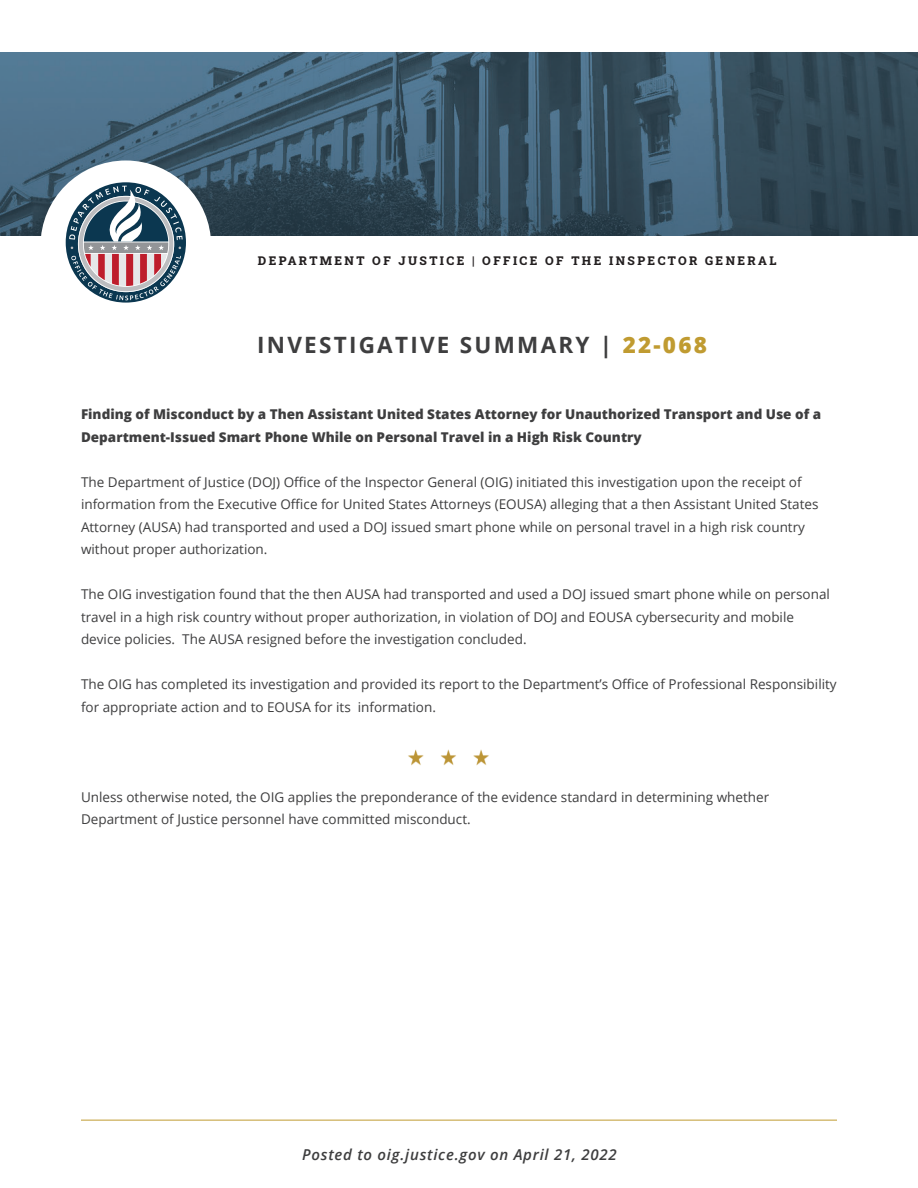
<style>
.page{position:relative;width:918px;height:1188px;background:#fff}
.page>*{position:absolute;margin:0;border:0;box-sizing:border-box;transform-origin:0 0}
.t1{font:700 22.5px "Open Sans";letter-spacing:.1em;color:#3e3e3f}
.t2{font:italic 600 15px "Open Sans";letter-spacing:.05em;color:#3e3e3f}
.t3{font:13.5px/22.5px "Open Sans";color:#3e3e3f}
.t4{font:800 13.5px/22.5px "Open Sans";color:#3e3e3f}
.t5{font:800 12px "Roboto Slab";letter-spacing:.2em;color:#231f20}
.s1{font-weight:800;color:#c09b31}
</style>
<div class="page">
<img style="left:0;top:52px;width:918px;height:183px">
<div style="left:40px;top:161px;width:171px;height:170px;background:#fff;border-radius:50%"></div>
<svg style="left:66px;top:182px;width:120px;height:121px"></svg>
<img style="left:408px;top:749px;width:81px;height:17px">
<hr style="left:81px;top:1120px;width:756px;height:1px;background:#c09b31">
<p class="t5" style="left:258px;top:252px;width:520px">DEPARTMENT OF JUSTICE | OFFICE OF THE INSPECTOR GENERAL</p>
<h1 class="t1" style="left:257px;top:329px;width:451px">INVESTIGATIVE SUMMARY | <span class="s1">22-068</span></h1>
<h1 class="t4" style="left:81px;top:403px;width:742px">Finding of Misconduct by a Then Assistant United States Attorney for Unauthorized Transport and Use of a<br>Department-Issued Smart Phone While on Personal Travel in a High Risk Country</h1>
<p class="t3" style="left:81px;top:470px;width:739px">The Department of Justice (DOJ) Office of the Inspector General (OIG) initiated this investigation upon the receipt of information from the Executive Office for United States Attorneys (EOUSA) alleging that a then Assistant United States Attorney (AUSA) had transported and used a DOJ issued smart phone while on personal travel in a high risk country without proper authorization.</p>
<p class="t3" style="left:81px;top:583px;width:750px">The OIG investigation found that the then AUSA had transported and used a DOJ issued smart phone while on personal travel in a high risk country without proper authorization, in violation of DOJ and EOUSA cybersecurity and mobile device policies. The AUSA resigned before the investigation concluded.</p>
<p class="t3" style="left:81px;top:673px;width:757px">The OIG has completed its investigation and provided its report to the Department’s Office of Professional Responsibility for appropriate action and to EOUSA for its information.</p>
<p class="t3" style="left:81px;top:785px;width:690px">Unless otherwise noted, the OIG applies the preponderance of the evidence standard in determining whether<br>Department of Justice personnel have committed misconduct.</p>
<p class="t2" style="left:302px;top:1144px;width:316px">Posted to oig.justice.gov on April 21, 2022</p>
</div>
